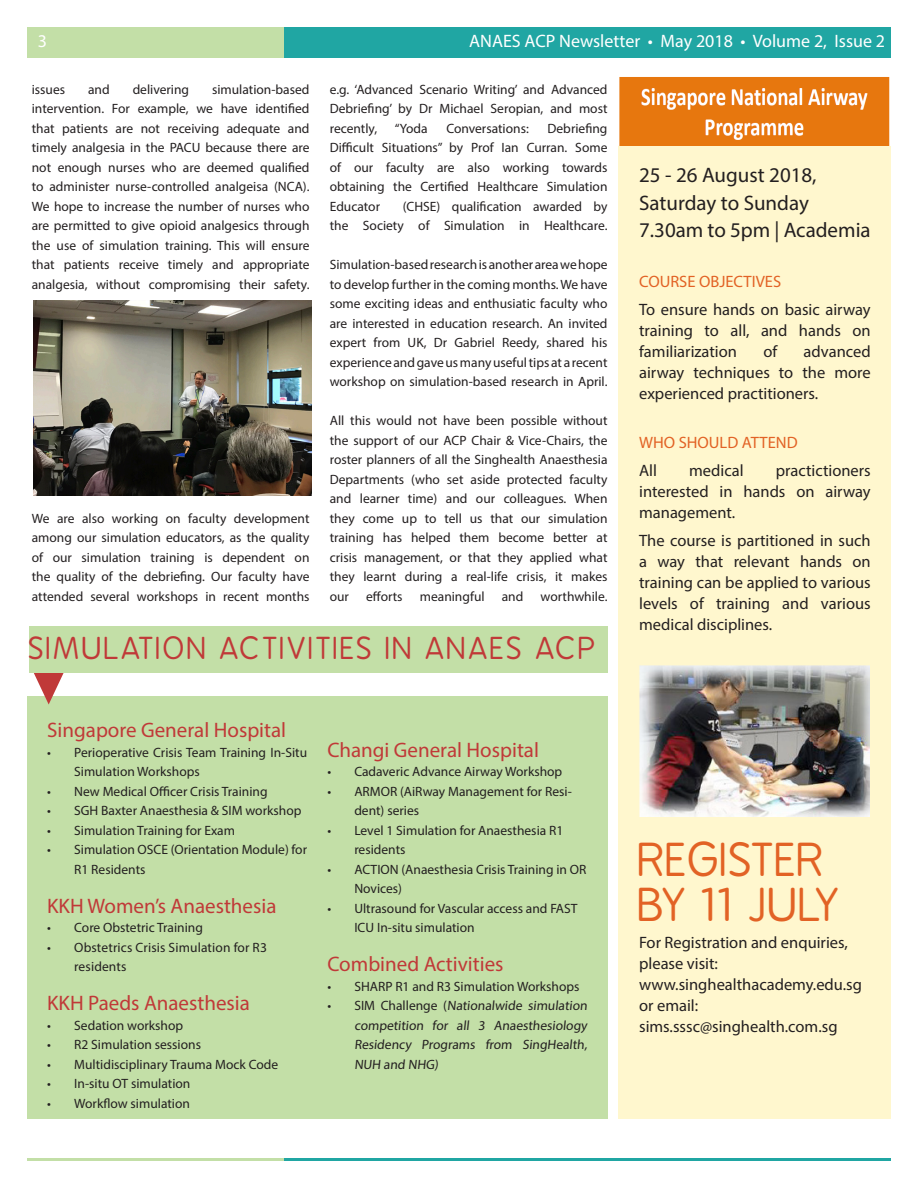
<style>
.page{position:relative;width:918px;height:1188px;background:#fff}
.page>*{position:absolute;margin:0;border:0;box-sizing:border-box;transform-origin:0 0}
.Normal_body_text{font:45px/45px "B Preplay";color:#e26225}
.t1{font:30px "B Preplay";letter-spacing:.05em;color:#c03938}
.Normal_body_text-2{font:21px "Myriad Pro";color:#c03938}
.Normal_body_text-3{font:21px "Myriad Pro";color:#231f20}
.t2{font:18px "Myriad Pro";color:#fff}
.Normal_body_text-4{font:16.5px/21px "Myriad Pro";color:#231f20;text-align:justify}
.Normal_body_text-5{font:16.5px "Myriad Pro";color:#e26225}
.Normal_body_text-6{font:13.5px/19.5px "Myriad Pro";color:#231f20;text-align:justify}
</style>
<div class="page">
<div style="left:284px;top:27px;width:607px;height:30px;background:#20a6a3"></div>
<div style="left:27px;top:27px;width:257px;height:30px;background:#c3dfa7"></div>
<hr style="left:284px;top:1158px;width:607px;height:3px;background:#20a6a3">
<hr style="left:27px;top:1158px;width:257px;height:3px;background:#c3dfa7">
<div style="left:27px;top:697px;width:581px;height:422px;background:#c3dfa7"></div>
<div style="left:619px;top:146px;width:272px;height:973px;background:#fff7ce"></div>
<img style="left:619px;top:77px;width:271px;height:69px">
<img style="left:639px;top:666px;width:230px;height:150px">
<svg style="left:34px;top:672px;width:30px;height:33px"></svg>
<div style="left:29px;top:626px;width:579px;height:46px;background:#c3dfa7"></div>
<img style="left:33px;top:300px;width:278px;height:195px">
<h3 class="t2" style="left:38px;top:30px;width:11px">3</h3>
<h3 class="t2" style="left:469px;top:30px;width:417px">ANAES ACP Newsletter • May 2018 • Volume 2, Issue 2</h3>
<p class="Normal_body_text-6" style="left:32px;top:79px;width:35px">issues</p>
<p class="Normal_body_text-6" style="left:88px;top:79px;width:23px">and</p>
<p class="Normal_body_text-6" style="left:133px;top:79px;width:58px">delivering</p>
<p class="Normal_body_text-6" style="left:32px;top:79px;width:279px;text-indent:180px">simulation-based intervention. For example, we have identified that patients are not receiving adequate and timely analgesia in the PACU because there are not enough nurses who are deemed qualified to administer nurse-controlled analgeisa (NCA).<br>We hope to increase the number of nurses who are permitted to give opioid analgesics through the use of simulation training. This will ensure that patients receive timely and appropriate analgesia, without compromising their safety.</p>
<p class="Normal_body_text-6" style="left:330px;top:79px;width:279px">e.g. ‘Advanced Scenario Writing’ and Advanced Debriefing’ by Dr Michael Seropian, and most recently,</p>
<p class="Normal_body_text-6" style="left:330px;top:118px;width:279px;text-indent:218px">Debriefing Difficult Situations” by Prof Ian Curran. Some of our faculty are also working towards obtaining the Certified Healthcare Simulation Educator</p>
<p class="Normal_body_text-6" style="left:395px;top:118px;width:34px">“Yoda</p>
<p class="Normal_body_text-6" style="left:446px;top:118px;width:84px">Conversations:</p>
<p class="Normal_body_text-3" style="left:639px;top:162px;width:179px">25 - 26 August 2018,</p>
<p class="Normal_body_text-3" style="left:639px;top:190px;width:171px">Saturday to Sunday</p>
<p class="Normal_body_text-3" style="left:639px;top:217px;width:233px">7.30am to 5pm | Academia</p>
<p class="Normal_body_text-5" style="left:639px;top:271px;width:144px">COURSE OBJECTIVES</p>
<p class="Normal_body_text-4" style="left:639px;top:298px;width:233px">To ensure hands on basic airway training to all, and hands on familiarization</p>
<p class="Normal_body_text-6" style="left:330px;top:196px;width:279px;text-align:right">(CHSE) qualification awarded by<br>the Society of Simulation in Healthcare.</p>
<p class="Normal_body_text-6" style="left:330px;top:255px;width:279px">Simulation-based research is another area we hope to develop further in the coming months. We have some exciting ideas and enthusiatic faculty who are interested in education research. An invited expert from UK, Dr Gabriel Reedy, shared his experience and gave us many useful tips at a recent workshop on simulation-based research in April.</p>
<p class="Normal_body_text-6" style="left:330px;top:411px;width:279px">All this would not have been possible without the support of our ACP Chair &amp; Vice-Chairs, the roster planners of all the Singhealth Anaesthesia Departments (who set aside protected faculty and learner time) and our colleagues. When they come up to tell us that our simulation training has helped them become better at crisis management, or that they applied what they learnt during a real-life crisis, it makes our</p>
<p class="Normal_body_text-4" style="left:763px;top:340px;width:15px">of</p>
<p class="Normal_body_text-4" style="left:639px;top:340px;width:233px;text-indent:165px">advanced airway techniques to the more experienced practitioners.</p>
<p class="Normal_body_text-5" style="left:639px;top:432px;width:160px">WHO SHOULD ATTEND</p>
<p class="Normal_body_text-4" style="left:639px;top:460px;width:19px">All</p>
<p class="Normal_body_text-4" style="left:689px;top:460px;width:56px">medical</p>
<p class="Normal_body_text-4" style="left:639px;top:460px;width:233px;text-indent:137px">practictioners interested in hands on airway management.</p>
<p class="Normal_body_text-4" style="left:639px;top:529px;width:233px">The course is partitioned in such a way that relevant hands on training can be applied to various levels of training and various medical disciplines.</p>
<p class="Normal_body_text-6" style="left:32px;top:508px;width:279px">We are also working on faculty development among our simulation educators, as the quality of our simulation training is dependent on the quality of the debriefing. Our faculty have attended several workshops in recent months</p>
<p class="Normal_body_text-6" style="left:366px;top:586px;width:38px">efforts</p>
<p class="Normal_body_text-6" style="left:420px;top:586px;width:66px">meaningful</p>
<p class="Normal_body_text-6" style="left:502px;top:586px;width:23px">and</p>
<p class="Normal_body_text-6" style="left:541px;top:586px;width:68px">worthwhile.</p>
<p class="t1" style="left:29px;top:632px;width:570px">SIMULATION ACTIVITIES IN ANAES ACP</p>
<p class="Normal_body_text-2" style="left:47px;top:717px;width:240px">Singapore General Hospital</p>
<p class="Normal_body_text-6" style="left:74px;top:742px;width:234px;text-indent:-27px">• Perioperative Crisis Team Training In-Situ<br>Simulation Workshops</p>
<p class="Normal_body_text-6" style="left:47px;top:781px;width:222px">• New Medical Officer Crisis Training</p>
<p class="Normal_body_text-6" style="left:47px;top:801px;width:256px">• SGH Baxter Anaesthesia &amp; SIM workshop</p>
<p class="Normal_body_text-6" style="left:47px;top:820px;width:189px">• Simulation Training for Exam</p>
<p class="Normal_body_text-6" style="left:74px;top:840px;width:234px;text-indent:-27px">• Simulation OSCE (Orientation Module) for<br>R1 Residents</p>
<p class="Normal_body_text-2" style="left:47px;top:893px;width:231px">KKH Women’s Anaesthesia</p>
<p class="Normal_body_text-6" style="left:47px;top:918px;width:157px">• Core Obstetric Training</p>
<p class="Normal_body_text-6" style="left:74px;top:937px;width:194px;text-indent:-27px">• Obstetrics Crisis Simulation for R3 residents</p>
<p class="Normal_body_text-2" style="left:47px;top:990px;width:204px">KKH Paeds Anaesthesia</p>
<p class="Normal_body_text-6" style="left:47px;top:1015px;width:137px">• Sedation workshop</p>
<p class="Normal_body_text-6" style="left:47px;top:1035px;width:155px">• R2 Simulation sessions</p>
<p class="Normal_body_text-6" style="left:47px;top:1054px;width:232px">• Multidisciplinary Trauma Mock Code</p>
<p class="Normal_body_text-6" style="left:47px;top:1074px;width:145px">• In-situ OT simulation</p>
<p class="Normal_body_text-6" style="left:47px;top:1093px;width:144px">• Workflow simulation</p>
<p class="Normal_body_text-2" style="left:327px;top:737px;width:213px">Changi General Hospital</p>
<p class="Normal_body_text-6" style="left:327px;top:762px;width:236px">• Cadaveric Advance Airway Workshop</p>
<p class="Normal_body_text-6" style="left:354px;top:781px;width:219px;text-indent:-27px">• ARMOR (AiRway Management for Resi&shy;dent) series</p>
<p class="Normal_body_text-6" style="left:354px;top:820px;width:211px;text-indent:-27px">• Level 1 Simulation for Anaesthesia R1 residents</p>
<p class="Normal_body_text-6" style="left:354px;top:859px;width:234px;text-indent:-27px">• ACTION (Anaesthesia Crisis Training in OR<br>Novices)</p>
<p class="Normal_body_text-6" style="left:354px;top:898px;width:225px;text-indent:-27px">• Ultrasound for Vascular access and FAST<br>ICU In-situ simulation</p>
<p class="Normal_body_text-2" style="left:327px;top:951px;width:178px">Combined Activities</p>
<p class="Normal_body_text-6" style="left:327px;top:976px;width:254px">• SHARP R1 and R3 Simulation Workshops</p>
<p class="Normal_body_text-6" style="left:354px;top:996px;width:236px;text-indent:-27px">• SIM Challenge (Nationalwide simulation competition for all 3 Anaesthesiology Residency Programs from SingHealth, NUH and NHG)</p>
<p class="Normal_body_text" style="left:639px;top:838px;width:204px">REGISTER<br>BY 11 JULY</p>
<p class="Normal_body_text-4" style="left:639px;top:932px;width:224px;text-align:left">For Registration and enquiries, please visit: www.singhealthacademy.edu.sg or email: sims.sssc@singhealth.com.sg</p>
</div>
